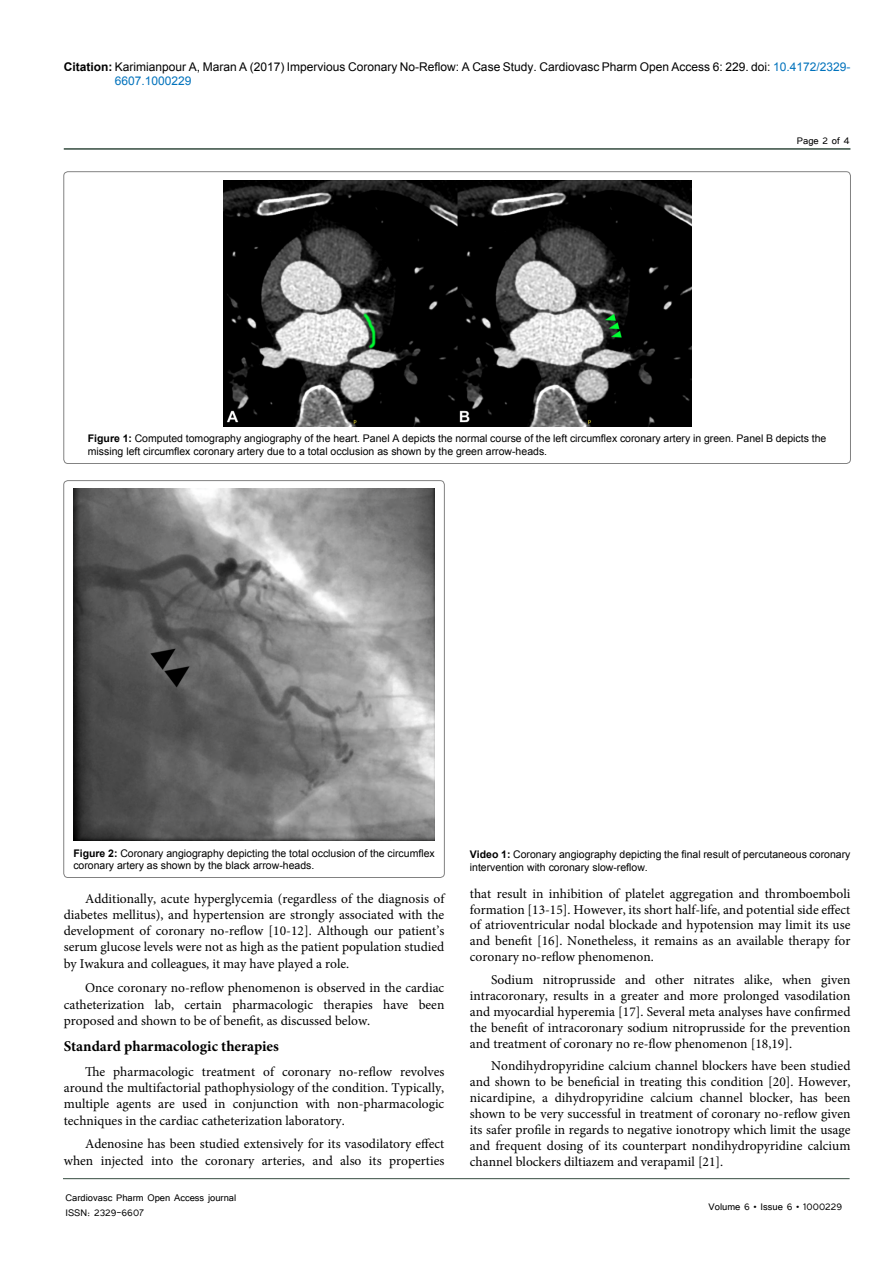
<style>
.page{position:relative;width:893px;height:1263px;background:#fff}
.page>*{position:absolute;margin:0;border:0;box-sizing:border-box;transform-origin:0 0}
.t1{font:700 15px "Minion Pro";color:#000}
.t2{font:13.5px/15.9px "Minion Pro";color:#000;text-align:justify}
.t3{font:12px/14.4px "Arial";color:#000}
.t4{font:12px/14.4px "Tunga";color:#000}
.t5{font:10.5px/12.6px "Arial";color:#000}
.s1{font-weight:700}
.s2{color:#0072bc}
</style>
<div class="page">
<hr style="left:63px;top:1178px;width:787px;height:1px;background:#344b3f">
<hr style="left:64px;top:148px;width:786px;height:2px;background:#344b3f">
<img style="left:223px;top:180px;width:468px;height:246px">
<img style="left:73px;top:489px;width:362px;height:352px">
<div style="left:64px;top:481px;width:380px;height:396px;border:1px solid #000;border-radius:4px"></div>
<p class="t3" style="left:115px;top:60px;width:737px;text-indent:-51px"><span class="s1">Citation:</span> Karimianpour A, Maran A (2017) Impervious Coronary No-Reflow: A Case Study. Cardiovasc Pharm Open Access 6: 229. doi: <span class="s2">10.4172/2329-<br>6607.1000229</span></p>
<p class="t4" style="left:797px;top:133px;width:54px">Page 2 of 4</p>
<p class="t5" style="left:88px;top:432px;width:740px"><span class="s1">Figure 1:</span> Computed tomography angiography of the heart. Panel A depicts the normal course of the left circumflex coronary artery in green. Panel B depicts the missing left circumflex coronary artery due to a total occlusion as shown by the green arrow-heads.</p>
<p class="t5" style="left:73px;top:847px;width:363px"><span class="s1">Figure 2:</span> Coronary angiography depicting the total occlusion of the circumflex coronary artery as shown by the black arrow-heads.</p>
<p class="t5" style="left:470px;top:848px;width:382px"><span class="s1">Video 1:</span> Coronary angiography depicting the final result of percutaneous coronary intervention with coronary slow-reflow.</p>
<p class="t2" style="left:64px;top:890px;width:382px;text-indent:21px">Additionally, acute hyperglycemia (regardless of the diagnosis of diabetes mellitus), and hypertension are strongly associated with the development of coronary no-reflow [10-12]. Although our patient’s serum glucose levels were not as high as the patient population studied by Iwakura and colleagues, it may have played a role.</p>
<p class="t2" style="left:64px;top:980px;width:382px;text-indent:21px">Once coronary no-reflow phenomenon is observed in the cardiac catheterization lab, certain pharmacologic therapies have been proposed and shown to be of benefit, as discussed below.</p>
<p class="t1" style="left:64px;top:1036px;width:217px">Standard pharmacologic therapies</p>
<p class="t2" style="left:64px;top:1064px;width:382px;text-indent:21px">The pharmacologic treatment of coronary no-reflow revolves around the multifactorial pathophysiology of the condition. Typically, multiple agents are used in conjunction with non-pharmacologic techniques in the cardiac catheterization laboratory.</p>
<p class="t2" style="left:64px;top:1136px;width:382px;text-align:right">Adenosine has been studied extensively for its vasodilatory effect when injected into the coronary arteries, and also its properties</p>
<p class="t4" style="left:65px;top:1190px;width:172px">Cardiovasc Pharm Open Access journal<br>ISSN: 2329-6607</p>
<p class="t2" style="left:470px;top:885px;width:382px">that result in inhibition of platelet aggregation and thromboemboli formation [13-15]. However, its short half-life, and potential side effect of atrioventricular nodal blockade and hypotension may limit its use and benefit [16]. Nonetheless, it remains as an available therapy for coronary no-reflow phenomenon.</p>
<p class="t2" style="left:470px;top:972px;width:382px;text-indent:21px">Sodium nitroprusside and other nitrates alike, when given intracoronary, results in a greater and more prolonged vasodilation and myocardial hyperemia [17]. Several meta analyses have confirmed the benefit of intracoronary sodium nitroprusside for the prevention and treatment of coronary no re-flow phenomenon [18,19].</p>
<p class="t2" style="left:470px;top:1058px;width:382px;text-indent:21px">Nondihydropyridine calcium channel blockers have been studied and shown to be beneficial in treating this condition [20]. However, nicardipine, a dihydropyridine calcium channel blocker, has been shown to be very successful in treatment of coronary no-reflow given its safer profile in regards to negative ionotropy which limit the usage and frequent dosing of its counterpart nondihydropyridine calcium channel blockers diltiazem and verapamil [21].</p>
<p class="t4" style="left:709px;top:1199px;width:135px">Volume 6 • Issue 6 • 1000229</p>
</div>
